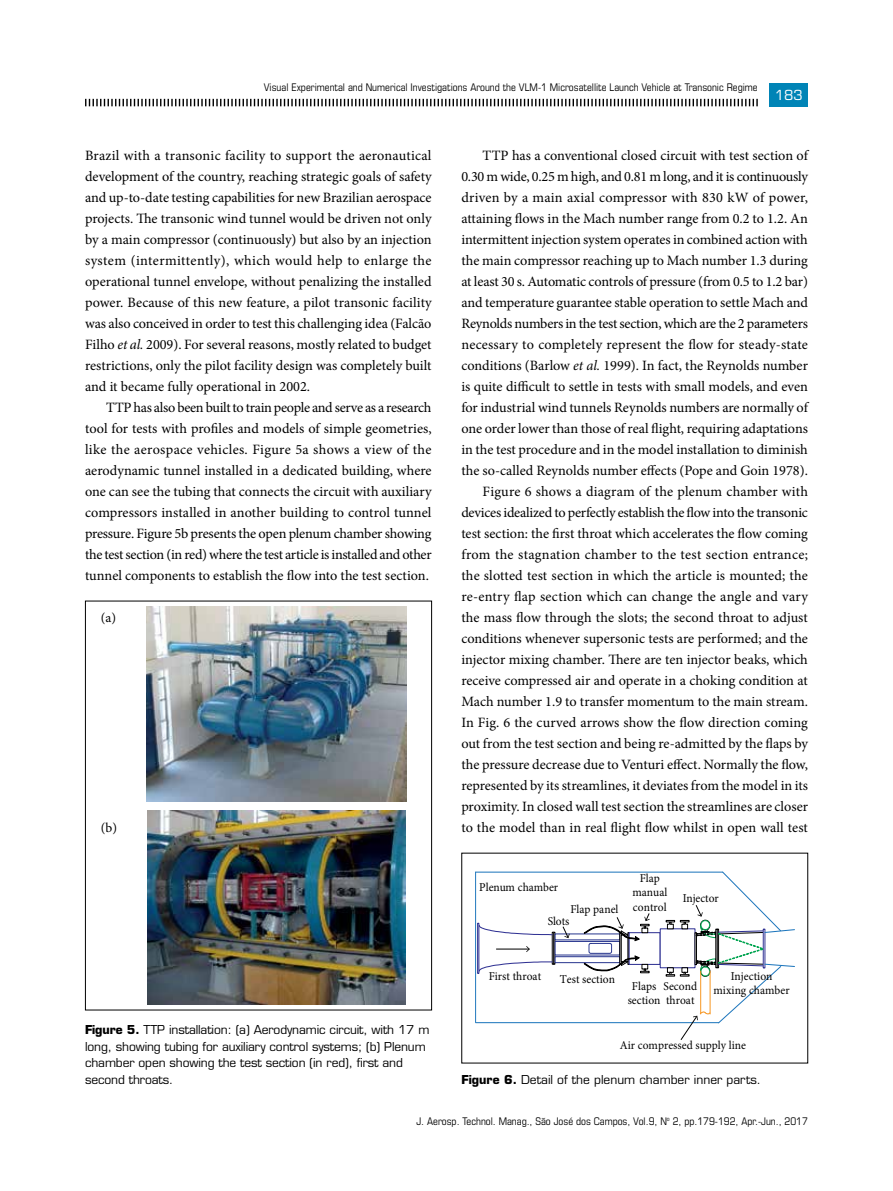
<style>
.page{position:relative;width:893px;height:1191px;background:#fff}
.page>*{position:absolute;margin:0;border:0;box-sizing:border-box;transform-origin:0 0}
.t1{font:14.25px/21px "Minion Pro";color:#000;text-align:justify}
.t2{font:13.5px "Minion Pro";color:#000}
.t3{font:13.5px "Eurostile LT Std";color:#fff}
.t4{font:12px/16.5px "Eurostile LT Std";letter-spacing:-.01em;color:#000}
.t5{font:12px/14.4px "Minion Pro";letter-spacing:.005em;color:#000;text-align:center;scale:.96 1}
.t6{font:condensed 10.5px "Eurostile LT Std";color:#000}
.s1{font-style:italic}
.s2{font-weight:700}
</style>
<div class="page">
<svg style="left:85px;top:99px;width:673px;height:7px"></svg>
<div style="left:770px;top:83px;width:38px;height:23px;background:#0084b6"></div>
<img style="left:146px;top:606px;width:261px;height:195px">
<img style="left:147px;top:811px;width:259px;height:194px">
<div style="left:85px;top:600px;width:347px;height:410px;border:1px solid #000"></div>
<svg style="left:479px;top:961px;width:74px;height:11px"></svg>
<svg style="left:479px;top:924px;width:74px;height:11px"></svg>
<div style="left:477px;top:922px;width:2px;height:51px;border:1px solid #2e3092"></div>
<div style="left:553px;top:931px;width:2px;height:33px;border:1px solid #000"></div>
<div style="left:555px;top:956px;width:65px;height:7px;border:1px solid #2b3990"></div>
<div style="left:555px;top:941px;width:65px;height:14px;border:1px solid #2b3990"></div>
<div style="left:660px;top:928px;width:35px;height:40px;border:1px solid #2e3092"></div>
<hr style="left:475px;top:872px;width:1px;height:150px;background:#1c75bc">
<hr style="left:476px;top:1022px;width:243px;height:1px;background:#1c75bc">
<hr style="left:476px;top:871px;width:247px;height:1px;background:#1c75bc">
<svg style="left:562px;top:926px;width:8px;height:12px"></svg>
<svg style="left:666px;top:871px;width:129px;height:169px"></svg>
<hr style="left:496px;top:948px;width:33px;height:1px;background:#000">
<svg style="left:526px;top:946px;width:4px;height:6px"></svg>
<svg style="left:584px;top:913px;width:66px;height:60px"></svg>
<p class="t6" style="left:264px;top:81px;width:495px">Visual Experimental and Numerical Investigations Around the VLM-1 Microsatellite Launch Vehicle at Transonic Regime</p>
<p class="t3" style="left:775px;top:86px;width:29px">183</p>
<p class="t1" style="left:85px;top:144px;width:348px">Brazil with a transonic facility to support the aeronautical development of the country, reaching strategic goals of safety and up-to-date testing capabilities for new Brazilian aerospace projects. The transonic wind tunnel would be driven not only by a main compressor (continuously) but also by an injection system (intermittently), which would help to enlarge the operational tunnel envelope, without penalizing the installed power. Because of this new feature, a pilot transonic facility was also conceived in order to test this challenging idea (Falcão Filho <span class="s1">et al.</span> 2009). For several reasons, mostly related to budget restrictions, only the pilot facility design was completely built and it became fully operational in 2002.</p>
<p class="t1" style="left:85px;top:397px;width:348px;text-indent:21px">TTP has also been built to train people and serve as a research tool for tests with profiles and models of simple geometries, like the aerospace vehicles. Figure 5a shows a view of the aerodynamic tunnel installed in a dedicated building, where one can see the tubing that connects the circuit with auxiliary compressors installed in another building to control tunnel pressure. Figure 5b presents the open plenum chamber showing the test section (in red) where the test article is installed and other tunnel components to establish the flow into the test section.</p>
<p class="t2" style="left:101px;top:608px;width:17px">(a)</p>
<p class="t2" style="left:101px;top:818px;width:18px">(b)</p>
<p class="t4" style="left:85px;top:1021px;width:346px"><span class="s2">Figure 5.</span> TTP installation: (a) Aerodynamic circuit, with 17 m long, showing tubing for auxiliary control systems; (b) Plenum chamber open showing the test section (in red), first and second throats.</p>
<p class="t1" style="left:461px;top:145px;width:348px;text-align:right">TTP has a conventional closed circuit with test section of 0.30 m wide, 0.25 m high, and 0.81 m long, and it is continuously driven by a main axial compressor with 830 kW of power, attaining flows in the Mach number range from 0.2 to 1.2. An intermittent injection system operates in combined action with the main compressor reaching up to Mach number 1.3 during at least 30 s. Automatic controls of pressure (from 0.5 to 1.2 bar) and temperature guarantee stable operation to settle Mach and Reynolds numbers in the test section, which are the 2 parameters necessary to completely represent the flow for steady-state conditions (Barlow <span class="s1">et al.</span> 1999). In fact, the Reynolds number is quite difficult to settle in tests with small models, and even for industrial wind tunnels Reynolds numbers are normally of one order lower than those of real flight, requiring adaptations in the test procedure and in the model installation to diminish the so-called Reynolds number effects (Pope and Goin 1978).<br>Figure 6 shows a diagram of the plenum chamber with devices idealized to perfectly establish the flow into the transonic test section: the first throat which accelerates the flow coming from the stagnation chamber to the test section entrance; the slotted test section in which the article is mounted; the re-entry flap section which can change the angle and vary the mass flow through the slots; the second throat to adjust conditions whenever supersonic tests are performed; and the injector mixing chamber. There are ten injector beaks, which receive compressed air and operate in a choking condition at Mach number 1.9 to transfer momentum to the main stream.<br>In Fig. 6 the curved arrows show the flow direction coming out from the test section and being re-admitted by the flaps by the pressure decrease due to Venturi effect. Normally the flow, represented by its streamlines, it deviates from the model in its proximity. In closed wall test section the streamlines are closer to the model than in real flight flow whilst in open wall test</p>
<p class="t5" style="left:632px;top:870px;width:38px">Flap manual</p>
<p class="t5" style="left:570px;top:902px;width:102px">Flap panel control</p>
<p class="t5" style="left:479px;top:880px;width:83px">Plenum chamber</p>
<p class="t5" style="left:548px;top:914px;width:24px">Slots</p>
<p class="t5" style="left:683px;top:891px;width:39px">Injector</p>
<p class="t5" style="left:489px;top:968px;width:56px">First throat</p>
<p class="t5" style="left:560px;top:972px;width:59px">Test section</p>
<p class="t5" style="left:713px;top:968px;width:81px">Injection mixing chamber</p>
<p class="t5" style="left:628px;top:978px;width:36px">Flaps section</p>
<p class="t5" style="left:663px;top:978px;width:36px;text-align:left">Second throat</p>
<p class="t5" style="left:620px;top:1037px;width:133px">Air compressed supply line</p>
<p class="t4" style="left:461px;top:1071px;width:301px"><span class="s2">Figure 6.</span> Detail of the plenum chamber inner parts.</p>
<p class="t6" style="left:416px;top:1114px;width:393px">J. Aerosp. Technol. Manag., São José dos Campos, Vol.9, N<sup>o</sup> 2, pp.179-192, Apr.-Jun., 2017</p>
</div>
